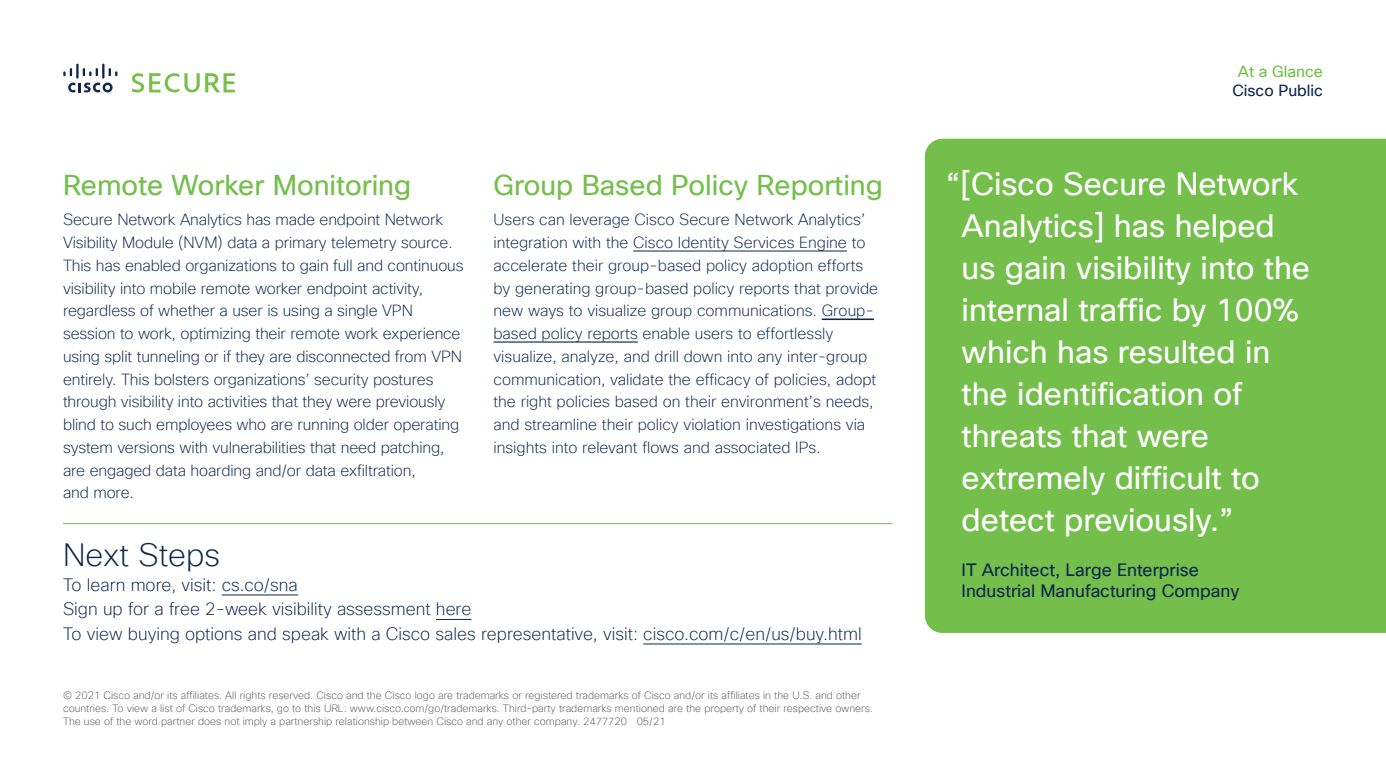
<style>
.page{position:relative;width:1386px;height:780px;background:#fff}
.page>*{position:absolute;margin:0;border:0;box-sizing:border-box;transform-origin:0 0}
.t1{font:31.5px/42px "Cisco Sans TT";color:#fff}
.t2{font:200 31.5px "Cisco Sans TT";color:#0d274d}
.t3{font:28px "Cisco Sans TT";color:#74bf4b}
.t4{font:200 17.5px/24.5px "Cisco Sans TT";color:#0d274d}
.t5{font:17.5px/21px "Cisco Sans TT";color:#0d274d}
.t6{font:200 15.75px/22.8px "Cisco Sans TT";letter-spacing:-.01em;color:#0d274d}
.t7{font:15.75px "Cisco Sans TT";color:#0d274d}
.t8{font:15.75px "Cisco Sans TT";color:#74bf4b}
.t9{font:200 10.5px/13.1px "Cisco Sans TT";color:#58595b}
</style>
<div class="page">
<svg style="left:68px;top:83px;width:45px;height:9px"></svg>
<svg style="left:63px;top:68px;width:9px;height:8px"></svg>
<hr style="left:76px;top:64px;width:3px;height:15px;background:#12284b">
<svg style="left:83px;top:68px;width:15px;height:8px"></svg>
<hr style="left:102px;top:64px;width:3px;height:15px;background:#12284b">
<svg style="left:109px;top:68px;width:8px;height:8px"></svg>
<svg style="left:132px;top:73px;width:103px;height:19px"></svg>
<div style="left:925px;top:139px;width:461px;height:494px;background:#74bf4b"></div>
<hr style="left:494px;top:342px;width:144px;height:1px;background:#0d274d">
<hr style="left:822px;top:319px;width:52px;height:1px;background:#0d274d">
<hr style="left:633px;top:251px;width:214px;height:1px;background:#0d274d">
<hr style="left:63px;top:523px;width:829px;height:1px;background:#74bf4b">
<hr style="left:222px;top:594px;width:76px;height:1px;background:#0d274d">
<hr style="left:436px;top:619px;width:35px;height:1px;background:#0d274d">
<hr style="left:643px;top:643px;width:219px;height:1px;background:#0d274d">
<h2 class="t3" style="left:63px;top:167px;width:350px">Remote Worker Monitoring</h2>
<p class="t6" style="left:63px;top:209px;width:402px">Secure Network Analytics has made endpoint Network Visibility Module (NVM) data a primary telemetry source.<br>This has enabled organizations to gain full and continuous visibility into mobile remote worker endpoint activity, regardless of whether a user is using a single VPN session to work, optimizing their remote work experience using split tunneling or if they are disconnected from VPN entirely. This bolsters organizations’ security postures through visibility into activities that they were previously blind to such employees who are running older operating system versions with vulnerabilities that need patching, are engaged data hoarding and/or data exfiltration,<br>and more.</p>
<h2 class="t3" style="left:494px;top:167px;width:391px">Group Based Policy Reporting</h2>
<p class="t6" style="left:494px;top:209px;width:386px">Users can leverage Cisco Secure Network Analytics’ integration with the Cisco Identity Services Engine to accelerate their group-based policy adoption efforts by generating group-based policy reports that provide new ways to visualize group communications. Group&shy;based policy reports enable users to effortlessly visualize, analyze, and drill down into any inter-group communication, validate the efficacy of policies, adopt the right policies based on their environment’s needs, and streamline their policy violation investigations via insights into relevant flows and associated IPs.</p>
<h1 class="t2" style="left:63px;top:534px;width:159px">Next Steps</h1>
<p class="t4" style="left:63px;top:572px;width:800px">To learn more, visit: cs.co/sna<br>Sign up for a free 2-week visibility assessment here<br>To view buying options and speak with a Cisco sales representative, visit: cisco.com/c/en/us/buy.html</p>
<p class="t9" style="left:63px;top:688px;width:811px">© 2021 Cisco and/or its affiliates. All rights reserved. Cisco and the Cisco logo are trademarks or registered trademarks of Cisco and/or its affiliates in the U.S. and other countries. To view a list of Cisco trademarks, go to this URL: www.cisco.com/go/trademarks. Third-party trademarks mentioned are the property of their respective owners.<br>The use of the word partner does not imply a partnership relationship between Cisco and any other company. 2477720 05/21</p>
<p class="t9" style="left:64px;top:720px;width:252px">© 2021 Cisco and/or its affiliates. All rights reserved.</p>
<p class="t8" style="left:1238px;top:61px;width:87px">At a Glance</p>
<p class="t7" style="left:1232px;top:80px;width:92px">Cisco Public</p>
<h1 class="t1" style="left:962px;top:164px;width:350px;text-indent:-16px">“[Cisco Secure Network<br>Analytics] has helped us gain visibility into the internal traffic by 100% which has resulted in the identification of threats that were extremely difficult to detect previously.”</h1>
<p class="t5" style="left:962px;top:559px;width:279px">IT Architect, Large Enterprise<br>Industrial Manufacturing Company</p>
</div>
